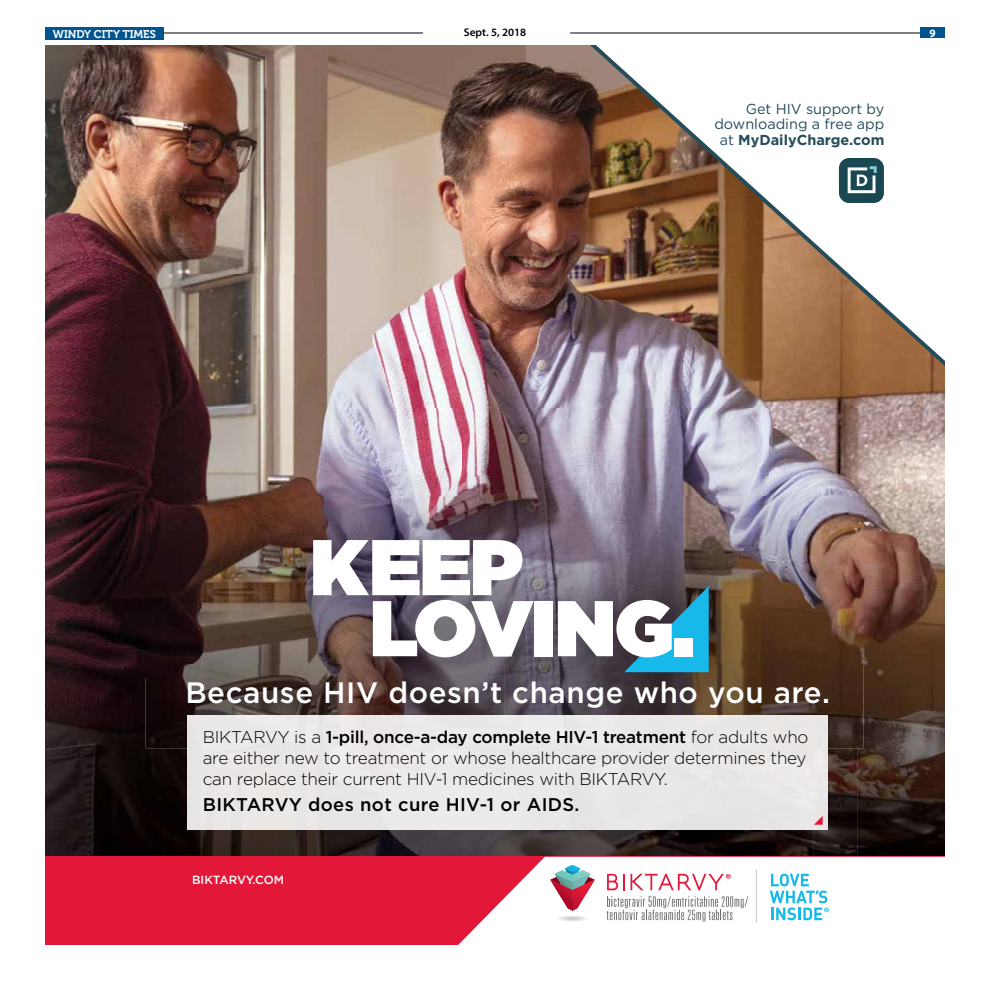
<style>
.page{position:relative;width:990px;height:990px;background:#fff}
.page>*{position:absolute;margin:0;border:0;box-sizing:border-box;transform-origin:0 0}
.t1{font:900 78.75px/61px "Gotham";letter-spacing:-.02em;color:#fff}
.t2{font:500 29.5px "Gotham";letter-spacing:.02em;color:#fff}
.t3{font:500 18.38px "Gotham";letter-spacing:.02em;color:#000}
.t4{font:300 17px/21px "Gotham";letter-spacing:-.015em;color:#000;text-align:justify}
.t5{font:14.5px/15.8px "Gotham";color:#264c5a;text-align:right}
.t6{font:500 11.75px "Gotham";letter-spacing:-.01em;color:#fff}
.t7{font:11.25px "Museo 700";color:#fff}
.t8{font:600 11.25px "Myriad Pro";color:#000}
.t9{font:700 11.25px "Myriad Pro";color:#fff}
.s1{font-weight:700}
.s2{font-weight:500}
</style>
<div class="page">
<hr style="left:164px;top:33px;width:259px;height:1px;background:#000">
<hr style="left:570px;top:33px;width:374px;height:1px;background:#000">
<div style="left:920px;top:28px;width:25px;height:10px;background:#00558f"></div>
<div style="left:45px;top:28px;width:119px;height:12px;background:#00558f"></div>
<img style="left:45px;top:45px;width:812px;height:364px">
<img style="left:857px;top:382px;width:88px;height:475px">
<img style="left:45px;top:409px;width:111px;height:134px">
<img style="left:156px;top:409px;width:702px;height:87px">
<img style="left:45px;top:543px;width:101px;height:135px">
<img style="left:45px;top:678px;width:111px;height:179px">
<img style="left:156px;top:748px;width:44px;height:109px">
<img style="left:814px;top:748px;width:44px;height:109px">
<img style="left:200px;top:829px;width:614px;height:28px">
<div style="left:45px;top:857px;width:900px;height:88px;background:#e31839"></div>
<img style="left:146px;top:496px;width:718px;height:252px">
<svg style="left:624px;top:586px;width:85px;height:86px;background:#2b7692"></svg>
<div style="left:187px;top:716px;width:640px;height:113px;background:#eae7e7"></div>
<svg style="left:814px;top:816px;width:9px;height:9px"></svg>
<img style="left:551px;top:45px;width:394px;height:337px">
<svg style="left:458px;top:857px;width:487px;height:88px;background:#fbe2e6"></svg>
<img style="left:550px;top:896px;width:63px;height:27px">
<svg style="left:550px;top:865px;width:45px;height:46px;background:#c2a3ac"></svg>
<img style="left:550px;top:915px;width:45px;height:7px">
<svg style="left:607px;top:874px;width:18px;height:16px"></svg>
<svg style="left:631px;top:874px;width:100px;height:16px;background:#f8c8d0"></svg>
<svg style="left:607px;top:896px;width:141px;height:26px;background:#dadadb"></svg>
<svg style="left:756px;top:870px;width:1px;height:53px"></svg>
<svg style="left:770px;top:874px;width:59px;height:46px;background:#b0e7f7"></svg>
<p class="t7" style="left:53px;top:28px;width:105px">WINDY CITY TIMES</p>
<p class="t8" style="left:464px;top:25px;width:64px">Sept. 5, 2018</p>
<p class="t9" style="left:929px;top:26px;width:8px">9</p>
<p class="t5" style="left:714px;top:100px;width:172px">Get HIV support by downloading a free app at <span class="s1">MyDailyCharge.com</span></p>
<h1 class="t1" style="left:370px;top:536px;width:326px;text-indent:-60px">KEEP<br>LOVING.</h1>
<h2 class="t2" style="left:185px;top:673px;width:646px">Because HIV doesn’t change who you are.</h2>
<p class="t4" style="left:203px;top:726px;width:607px">BIKTARVY is a <span class="s2">1-pill, once-a-day complete HIV-1 treatment</span> for adults who are either new to treatment or whose healthcare provider determines they can replace their current HIV-1 medicines with BIKTARVY.</p>
<p class="t3" style="left:203px;top:793px;width:378px">BIKTARVY does not cure HIV-1 or AIDS.</p>
<p class="t6" style="left:192px;top:872px;width:93px">BIKTARVY.COM</p>
</div>
